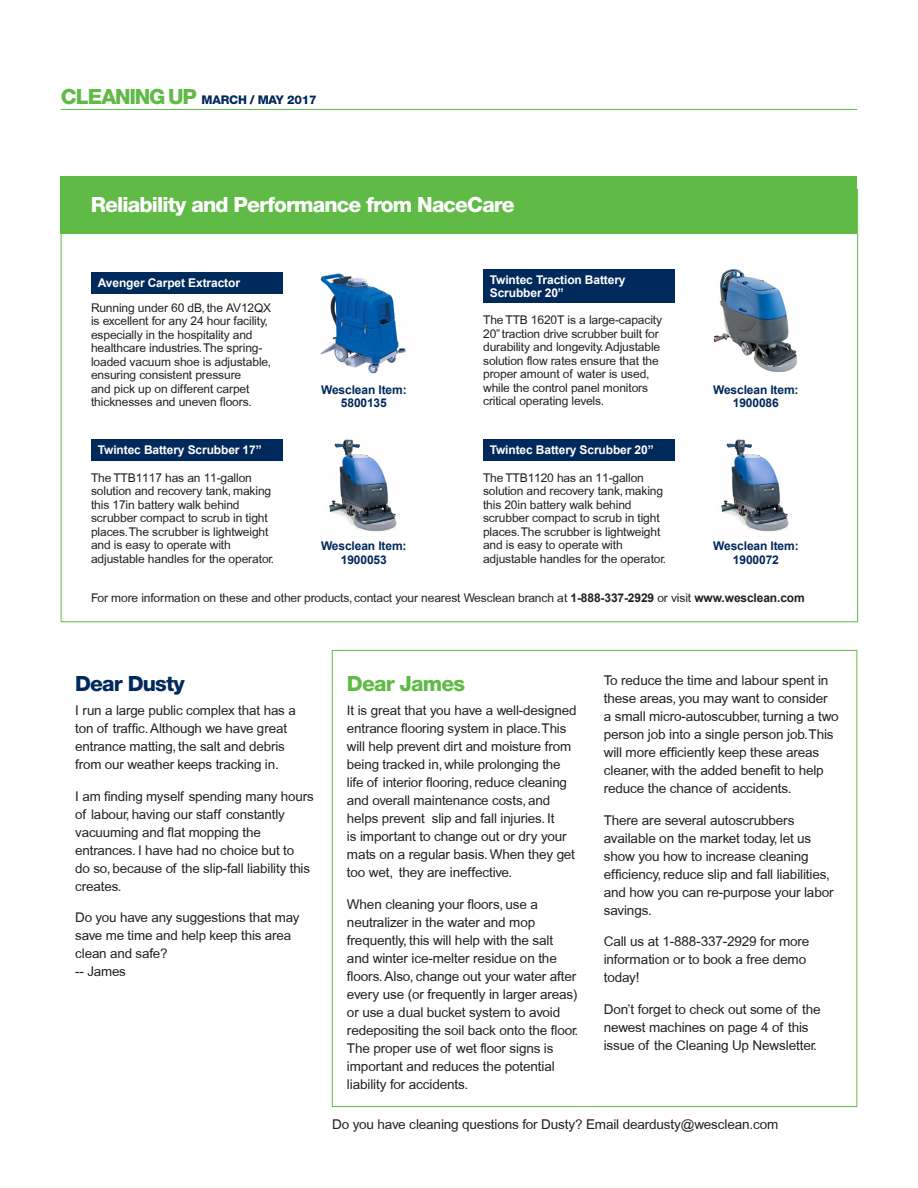
<style>
.page{position:relative;width:918px;height:1188px;background:#fff}
.page>*{position:absolute;margin:0;border:0;box-sizing:border-box;transform-origin:0 0}
.t1{font:800 21px "Helvetica Neue LT Std";letter-spacing:-.04em;color:#fff}
.t2{font:800 21px "Helvetica Neue LT Std";letter-spacing:-.04em;color:#60bb46}
.t3{font:800 21px "Helvetica Neue LT Std";letter-spacing:-.04em;color:#00295c}
.Body_copy{font:13.5px/18px "Arial";letter-spacing:-.01em;color:#231f20}
.Body_copy-2{font:13.35px/18px "Arial";letter-spacing:-.01em;color:#231f20}
.t4{font:12px/13.5px "Arial";letter-spacing:-.01em;color:#231f20}
.t5{font:700 12px/13.5px "Arial";letter-spacing:-.01em;color:#fff}
.t6{font:700 12px/13.5px "Arial";letter-spacing:-.01em;color:#00295c;text-align:center}
.t7{font:800 12px "Helvetica Neue LT Std";letter-spacing:-.02em;color:#00295c}
.s1{font-size:21px;color:#60bb46}
.s2{font-weight:700}
.s3{font-size:13.5px}
</style>
<div class="page">
<hr style="left:61px;top:109px;width:796px;height:1px;background:#60bb46">
<img style="left:320px;top:273px;width:86px;height:101px">
<img style="left:329px;top:439px;width:69px;height:93px">
<img style="left:721px;top:439px;width:69px;height:93px">
<img style="left:715px;top:269px;width:82px;height:102px">
<div style="left:91px;top:272px;width:192px;height:22px;background:#00295c"></div>
<div style="left:483px;top:439px;width:192px;height:22px;background:#00295c"></div>
<div style="left:91px;top:439px;width:192px;height:22px;background:#00295c"></div>
<div style="left:483px;top:269px;width:192px;height:34px;background:#00295c"></div>
<div style="left:61px;top:176px;width:796px;height:58px;background:#60bb46"></div>
<p class="t7" style="left:61px;top:93px;width:257px"><span class="s1">CLEANING UP</span> MARCH / MAY 2017</p>
<p class="t1" style="left:91px;top:192px;width:425px">Reliability and Performance from NaceCare</p>
<p class="t5" style="left:98px;top:277px;width:144px">Avenger Carpet Extractor</p>
<p class="t4" style="left:91px;top:301px;width:182px">Running under 60 dB, the AV12QX is excellent for any 24 hour facility, especially in the hospitality and healthcare industries.The spring&shy;loaded vacuum shoe is adjustable, ensuring consistent pressure<br>and pick up on different carpet thicknesses and uneven floors.</p>
<p class="t6" style="left:321px;top:383px;width:87px">Wesclean Item:<br>5800135</p>
<p class="t5" style="left:490px;top:273px;width:137px">Twintec Traction Battery<br>Scrubber 20”</p>
<p class="t4" style="left:483px;top:313px;width:181px">The TTB 1620T is a large-capacity 20” traction drive scrubber built for durability and longevity. Adjustable solution flow rates ensure that the proper amount of water is used, while the control panel monitors critical operating levels.</p>
<p class="t5" style="left:98px;top:444px;width:165px">Twintec Battery Scrubber 17”</p>
<p class="t5" style="left:490px;top:444px;width:165px">Twintec Battery Scrubber 20”</p>
<p class="t6" style="left:713px;top:383px;width:87px">Wesclean Item:<br>1900086</p>
<p class="t4" style="left:91px;top:471px;width:185px">The TTB1117 has an 11-gallon solution and recovery tank, making this 17in battery walk behind scrubber compact to scrub in tight places.The scrubber is lightweight and is easy to operate with adjustable handles for the operator.</p>
<p class="t4" style="left:483px;top:471px;width:185px">The TTB1120 has an 11-gallon solution and recovery tank, making this 20in battery walk behind scrubber compact to scrub in tight places.The scrubber is lightweight and is easy to operate with adjustable handles for the operator.</p>
<p class="t6" style="left:321px;top:540px;width:87px">Wesclean Item:<br>1900053</p>
<p class="t6" style="left:713px;top:540px;width:87px">Wesclean Item:<br>1900072</p>
<p class="t4" style="left:91px;top:591px;width:715px">For more information on these and other products, contact your nearest Wesclean branch at <span class="s2">1-888-337-2929</span> or visit <span class="s2">www.wesclean.com</span></p>
<p class="t3" style="left:75px;top:671px;width:111px">Dear Dusty</p>
<p class="Body_copy-2" style="left:75px;top:702px;width:222px">I run a large public complex that has a ton of traffic. Although we have great entrance matting, the salt and debris from our weather keeps tracking in.</p>
<p class="Body_copy-2" style="left:75px;top:787px;width:240px">I am finding myself spending many hours of labour, having our staff constantly vacuuming and flat mopping the entrances. I have had no choice but to<br>do so, because of the slip-fall liability this creates.</p>
<p class="Body_copy-2" style="left:75px;top:909px;width:226px">Do you have any suggestions that may save me time and help keep this area clean and safe?<br>-- James</p>
<p class="t2" style="left:347px;top:671px;width:120px">Dear James</p>
<p class="Body_copy-2" style="left:347px;top:702px;width:231px">It is great that you have a well-designed entrance flooring system in place.This will help prevent dirt and moisture from being tracked in, while prolonging the life of interior flooring, reduce cleaning and overall maintenance costs, and helps prevent slip and fall injuries. <span class="s3">It</span></p>
<p class="Body_copy" style="left:347px;top:828px;width:230px">is important to change out or dry your mats on a regular basis. When they get too wet, they are ineffective.</p>
<p class="Body_copy" style="left:347px;top:895px;width:233px">When cleaning your floors, use a neutralizer in the water and mop frequently, this will help with the salt and winter ice-melter residue on the floors. Also, change out your water after every use (or frequently in larger areas) or use a dual bucket system to avoid redepositing the soil back onto the floor.<br>The proper use of wet floor signs is important and reduces the potential liability for accidents.</p>
<p class="Body_copy" style="left:604px;top:672px;width:236px">To reduce the time and labour spent in these areas, you may want to consider<br>a small micro-autoscubber, turning a two person job into a single person job.This will more efficiently keep these areas cleaner, with the added benefit to help reduce the chance of accidents.</p>
<p class="Body_copy" style="left:604px;top:811px;width:231px">There are several autoscrubbers available on the market today, let us show you how to increase cleaning efficiency, reduce slip and fall liabilities, and how you can re-purpose your labor savings.</p>
<p class="Body_copy" style="left:604px;top:933px;width:207px">Call us at 1-888-337-2929 for more information or to book a free demo today!</p>
<p class="Body_copy" style="left:604px;top:1000px;width:218px">Don’t forget to check out some of the newest machines on page 4 of this issue of the Cleaning Up Newsletter.</p>
<p class="Body_copy" style="left:332px;top:1115px;width:448px">Do you have cleaning questions for Dusty? Email deardusty@wesclean.com</p>
</div>
